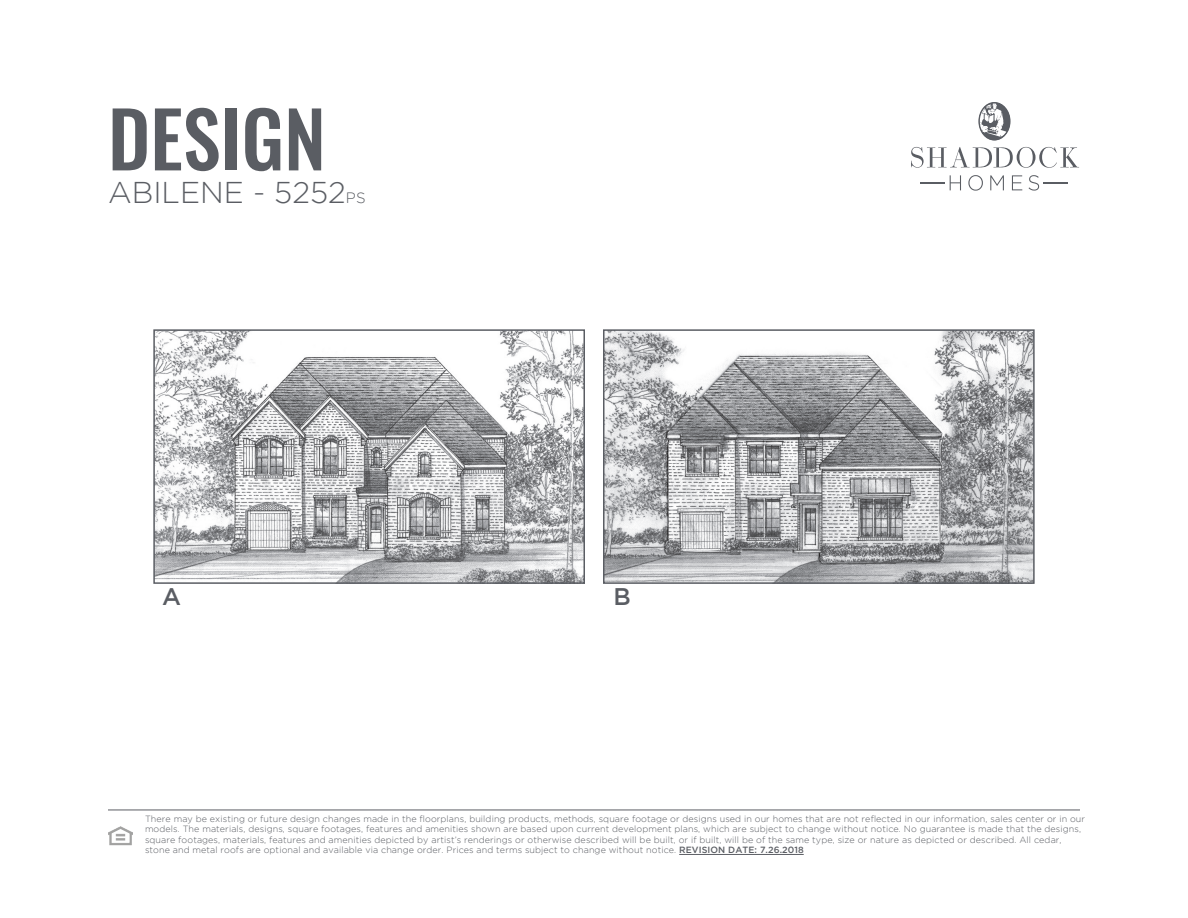
<style>
.page{position:relative;width:1188px;height:918px;background:#fff}
.page>*{position:absolute;margin:0;border:0;box-sizing:border-box;transform-origin:0 0}
.t1{font:500 76.5px "Oswald";color:#5a5d63}
.t2{font:300 30px "Gotham";color:#5a5d63}
.t3{font:500 24px "Gotham";color:#5a5d63}
.t4{font:300 9px/10.5px "Gotham";letter-spacing:.01em;color:#5a5d63}
.s1{font-size:15px}
.s2{font-weight:500}
</style>
<div class="page">
<img style="left:606px;top:332px;width:426px;height:249px">
<div style="left:603px;top:329px;width:432px;height:255px;border:2px solid #5a5d63"></div>
<img style="left:156px;top:332px;width:426px;height:249px">
<div style="left:153px;top:329px;width:432px;height:255px;border:2px solid #5a5d63"></div>
<svg style="left:911px;top:147px;width:168px;height:21px"></svg>
<svg style="left:950px;top:175px;width:11px;height:15px"></svg>
<svg style="left:968px;top:175px;width:15px;height:16px"></svg>
<svg style="left:990px;top:175px;width:14px;height:15px"></svg>
<svg style="left:1012px;top:175px;width:10px;height:15px"></svg>
<svg style="left:1029px;top:175px;width:10px;height:16px"></svg>
<hr style="left:920px;top:182px;width:25px;height:2px;background:#5a5d63">
<hr style="left:1043px;top:182px;width:25px;height:2px;background:#5a5d63">
<svg style="left:978px;top:102px;width:33px;height:39px"></svg>
<hr style="left:679px;top:854px;width:125px;height:1px;background:#5a5d63">
<img style="left:108px;top:826px;width:25px;height:19px">
<hr style="left:108px;top:810px;width:972px;height:1px;background:#5a5d63">
<h1 class="t1" style="left:108px;top:86px;width:219px">DESIGN</h1>
<h2 class="t2" style="left:108px;top:176px;width:259px">ABILENE - 5252<span class="s1">PS</span></h2>
<h3 class="t3" style="left:162px;top:583px;width:20px">A</h3>
<h3 class="t3" style="left:614px;top:583px;width:19px">B</h3>
<p class="t4" style="left:145px;top:813px;width:942px">There may be existing or future design changes made in the floorplans, building products, methods, square footage or designs used in our homes that are not reflected in our information, sales center or in our models. The materials, designs, square footages, features and amenities shown are based upon current development plans, which are subject to change without notice. No guarantee is made that the designs, square footages, materials, features and amenities depicted by artist’s renderings or otherwise described will be built, or if built, will be of the same type, size or nature as depicted or described. All cedar, stone and metal roofs are optional and available via change order. Prices and terms subject to change without notice. <span class="s2">REVISION DATE: 7.26.2018</span></p>
</div>
